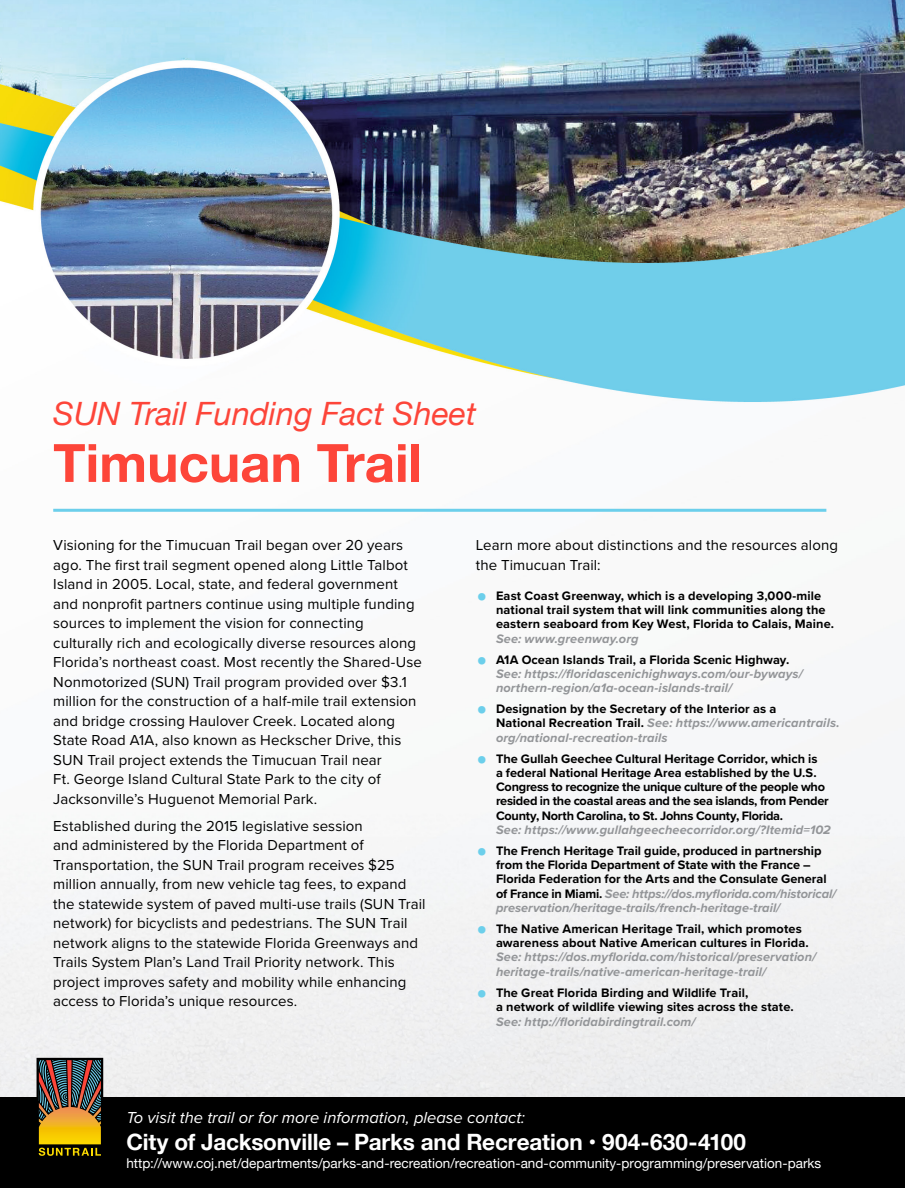
<style>
.page{position:relative;width:905px;height:1188px;background:#fff}
.page>*{position:absolute;margin:0;border:0;box-sizing:border-box;transform-origin:0 0}
.Subheading{font:700 52.8px "Helvetica Neue";color:#fd4539}
.Heading{font:italic 32.1px "Helvetica Neue";color:#fd4539}
.Contact_Information{font:700 22.5px "Helvetica Neue";letter-spacing:-.005em;color:#fff}
.Paragraph_Italic{font:italic 16.5px "Proxima Nova";color:#fff}
.Paragraph{font:15px/19.5px "Proxima Nova";letter-spacing:.005em;color:#000}
.Contact_Information-2{font:13.5px "Helvetica Neue";color:#fff}
.t1{font:700 12.75px/14.2px "Proxima Nova";color:#000}
.t2{font:italic 700 12.75px/14.2px "Proxima Nova";letter-spacing:.01em;color:#939598}
.s1{font-family:"Helvetica Neue";font-size:34.05px;color:#6ccfeb}
.s2{font-style:italic;color:#939598}
.s3{font-family:"Helvetica Neue";font-style:normal;font-size:34.05px;color:#6ccfeb}
.s4{font-style:normal;color:#000}
</style>
<div class="page">
<img style="left:0;top:0;width:904px;height:1097px">
<div style="left:0;top:1097px;width:904px;height:91px;background:#000"></div>
<svg style="left:37px;top:1058px;width:66px;height:98px;background:#7f6730"></svg>
<hr style="left:53px;top:509px;width:773px;height:3px;background:#6ccfeb">
<h1 class="Heading" style="left:53px;top:390px;width:424px">SUN Trail Funding Fact Sheet</h1>
<h2 class="Subheading" style="left:53px;top:422px;width:370px">Timucuan Trail</h2>
<p class="Paragraph" style="left:53px;top:535px;width:370px">Visioning for the Timucuan Trail began over 20 years ago. The first trail segment opened along Little Talbot Island in 2005. Local, state, and federal government and nonprofit partners continue using multiple funding sources to implement the vision for connecting culturally rich and ecologically diverse resources along Florida’s northeast coast. Most recently the Shared-Use Nonmotorized (SUN) Trail program provided over $3.1 million for the construction of a half-mile trail extension and bridge crossing Haulover Creek. Located along State Road A1A, also known as Heckscher Drive, this SUN Trail project extends the Timucuan Trail near<br>Ft. George Island Cultural State Park to the city of Jacksonville’s Huguenot Memorial Park.</p>
<p class="Paragraph" style="left:53px;top:815px;width:374px">Established during the 2015 legislative session<br>and administered by the Florida Department of Transportation, the SUN Trail program receives $25 million annually, from new vehicle tag fees, to expand the statewide system of paved multi-use trails (SUN Trail network) for bicyclists and pedestrians. The SUN Trail network aligns to the statewide Florida Greenways and Trails System Plan’s Land Trail Priority network. This project improves safety and mobility while enhancing access to Florida’s unique resources.</p>
<p class="Paragraph" style="left:475px;top:535px;width:364px">Learn more about distinctions and the resources along the Timucuan Trail:</p>
<p class="t1" style="left:496px;top:588px;width:339px;text-indent:-20px"><span class="s1">•</span> East Coast Greenway, which is a developing 3,000-mile national trail system that will link communities along the eastern seaboard from Key West, Florida to Calais, Maine.<br><span class="s2">See: www.greenway.org</span></p>
<p class="t2" style="left:496px;top:652px;width:308px;text-indent:-20px"><span class="s3">•</span> <span class="s4">A1A Ocean Islands Trail, a Florida Scenic Highway.<br></span>See: https://floridascenichighways.com/our-byways/ northern-region/a1a-ocean-islands-trail/</p>
<p class="t1" style="left:496px;top:702px;width:345px;text-indent:-20px"><span class="s1">•</span> Designation by the Secretary of the Interior as a<br>National Recreation Trail. <span class="s2">See: https://www.americantrails. org/national-recreation-trails</span></p>
<p class="t1" style="left:496px;top:751px;width:336px;text-indent:-20px"><span class="s1">•</span> The Gullah Geechee Cultural Heritage Corridor, which is<br>a federal National Heritage Area established by the U.S.<br>Congress to recognize the unique culture of the people who resided in the coastal areas and the sea islands, from Pender County, North Carolina, to St. Johns County, Florida.<br><span class="s2">See: https://www.gullahgeecheecorridor.org/?Itemid=102</span></p>
<p class="t1" style="left:496px;top:843px;width:342px;text-indent:-20px"><span class="s1">•</span> The French Heritage Trail guide, produced in partnership from the Florida Department of State with the France – Florida Federation for the Arts and the Consulate General of France in Miami. <span class="s2">See: https://dos.myflorida.com/historical/ preservation/heritage-trails/french-heritage-trail/</span></p>
<p class="t2" style="left:496px;top:921px;width:322px;text-indent:-20px"><span class="s3">•</span> <span class="s4">The Native American Heritage Trail, which promotes awareness about Native American cultures in Florida.<br></span>See: https://dos.myflorida.com/historical/preservation/ heritage-trails/native-american-heritage-trail/</p>
<p class="t1" style="left:496px;top:985px;width:299px;line-height:14.7px;text-indent:-20px"><span class="s1">•</span> The Great Florida Birding and Wildlife Trail,<br>a network of wildlife viewing sites across the state.<br><span class="s2">See: http://floridabirdingtrail.com/</span></p>
<p class="Paragraph_Italic" style="left:126px;top:1106px;width:400px">To visit the trail or for more information, please contact:</p>
<p class="Contact_Information" style="left:126px;top:1124px;width:621px">City of Jacksonville – Parks and Recreation • 904-630-4100</p>
<p class="Contact_Information-2" style="left:126px;top:1154px;width:696px">http://www.coj.net/departments/parks-and-recreation/recreation-and-community-programming/preservation-parks</p>
</div>
